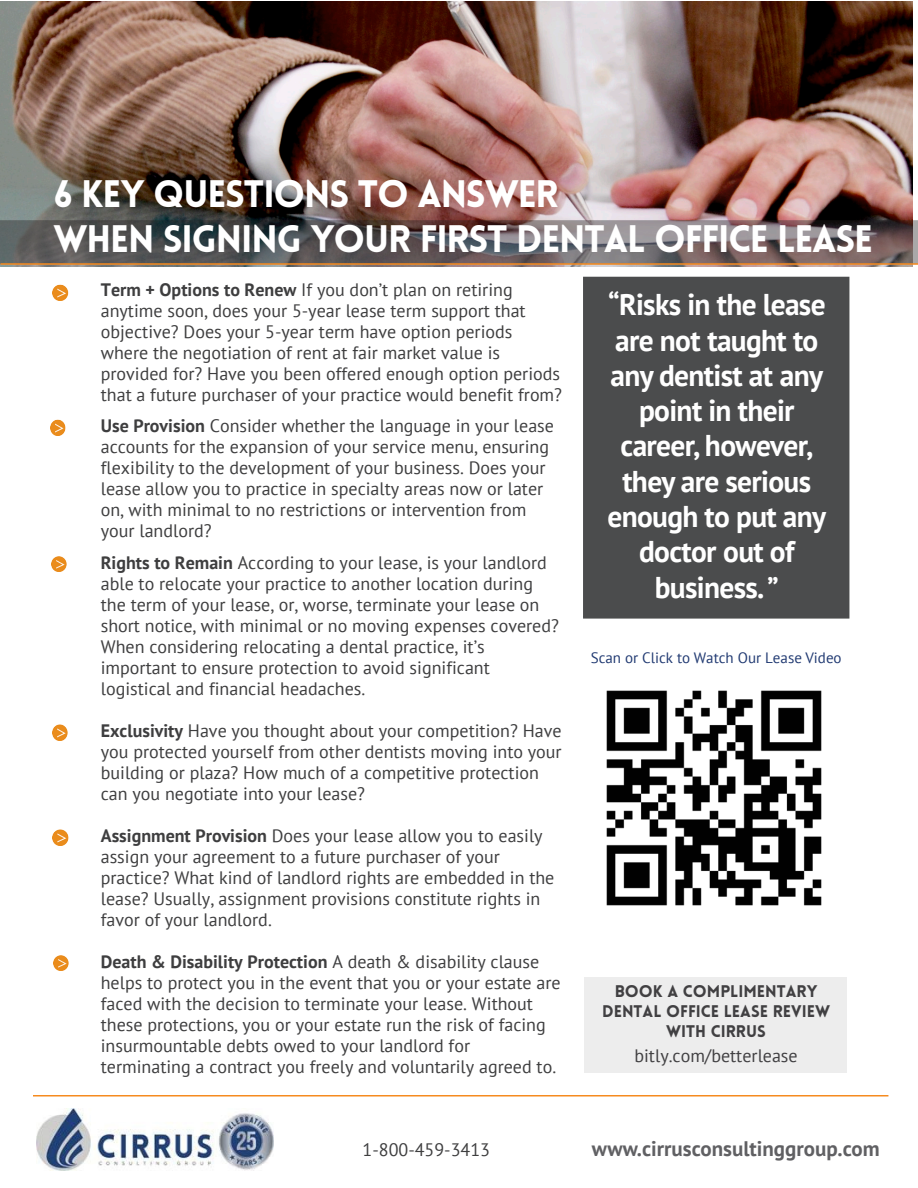
<style>
.page{position:relative;width:918px;height:1188px;background:#fff}
.page>*{position:absolute;margin:0;border:0;box-sizing:border-box;transform-origin:0 0}
.t1{font:900 37.5px/45.3px "Lovelo";letter-spacing:-.03em;color:#fff}
.t2{font:700 30px/35.2px "PT Sans";letter-spacing:-.025em;color:#fff;text-align:center}
.t3{font:700 21px "PT Sans";color:#606063}
.t4{font:18px/21px "PT Sans";color:#3e3e3f}
.t5{font:18px "PT Sans";color:#414042}
.t6{font:900 16.5px/19.8px "Lovelo";color:#414042;text-align:center}
.t7{font:15px "PT Sans";color:#213a72}
.s1{font-weight:700}
</style>
<div class="page">
<hr style="left:33px;top:1095px;width:855px;height:1px;background:#f68b1f">
<img style="left:0;top:1px;width:913px;height:265px">
<svg style="left:0;top:220px;width:918px;height:43px;background:#625c5e"></svg>
<hr style="left:0;top:263px;width:918px;height:2px;background:#f68b1f">
<div style="left:584px;top:978px;width:263px;height:95px;background:#ededed"></div>
<img style="left:53px;top:284px;width:16px;height:16px">
<img style="left:51px;top:556px;width:16px;height:16px">
<div style="left:583px;top:277px;width:267px;height:341px;background:#4b4c4d"></div>
<img style="left:52px;top:724px;width:16px;height:16px">
<img style="left:53px;top:829px;width:16px;height:16px">
<img style="left:53px;top:955px;width:16px;height:16px">
<img style="left:37px;top:1109px;width:237px;height:61px">
<img style="left:50px;top:419px;width:16px;height:16px">
<img style="left:606px;top:690px;width:216px;height:216px">
<p class="t1" style="left:54px;top:171px;width:821px">6 KEY QUESTIONS TO ANSWER<br>WHEN SIGNING YOUR FIRST DENTAL OFFICE LEASE</p>
<p class="t2" style="left:607px;top:287px;width:220px">“Risks in the lease are not taught to any dentist at any point in their career, however, they are serious enough to put any doctor out of business.”</p>
<p class="t4" style="left:101px;top:279px;width:463px"><span class="s1">Term + Options to Renew</span> If you don’t plan on retiring anytime soon, does your 5-year lease term support that objective? Does your 5-year term have option periods where the negotiation of rent at fair market value is provided for? Have you been offered enough option periods that a future purchaser of your practice would benefit from?</p>
<p class="t4" style="left:101px;top:415px;width:455px"><span class="s1">Use Provision</span> Consider whether the language in your lease accounts for the expansion of your service menu, ensuring flexibility to the development of your business. Does your lease allow you to practice in specialty areas now or later on, with minimal to no restrictions or intervention from your landlord?</p>
<p class="t4" style="left:101px;top:552px;width:460px"><span class="s1">Rights to Remain</span> According to your lease, is your landlord able to relocate your practice to another location during the term of your lease, or, worse, terminate your lease on short notice, with minimal or no moving expenses covered?<br>When considering relocating a dental practice, it’s important to ensure protection to avoid significant logistical and financial headaches.</p>
<p class="t4" style="left:101px;top:720px;width:462px"><span class="s1">Exclusivity</span> Have you thought about your competition? Have you protected yourself from other dentists moving into your building or plaza? How much of a competitive protection can you negotiate into your lease?</p>
<p class="t4" style="left:101px;top:825px;width:455px"><span class="s1">Assignment Provision</span> Does your lease allow you to easily assign your agreement to a future purchaser of your practice? What kind of landlord rights are embedded in the lease? Usually, assignment provisions constitute rights in favor of your landlord.</p>
<p class="t4" style="left:101px;top:951px;width:461px"><span class="s1">Death &amp; Disability Protection</span> A death &amp; disability clause helps to protect you in the event that you or your estate are faced with the decision to terminate your lease. Without these protections, you or your estate run the risk of facing insurmountable debts owed to your landlord for terminating a contract you freely and voluntarily agreed to.</p>
<p class="t7" style="left:591px;top:648px;width:252px">Scan or Click to Watch Our Lease Video</p>
<p class="t6" style="left:602px;top:982px;width:230px">BOOK A COMPLIMENTARY<br>DENTAL OFFICE LEASE REVIEW<br>WITH CIRRUS</p>
<p class="t5" style="left:634px;top:1044px;width:165px">bitly.com/betterlease</p>
<p class="t4" style="left:363px;top:1139px;width:129px">1-800-459-3413</p>
<p class="t3" style="left:592px;top:1134px;width:289px">www.cirrusconsultinggroup.com</p>
</div>
